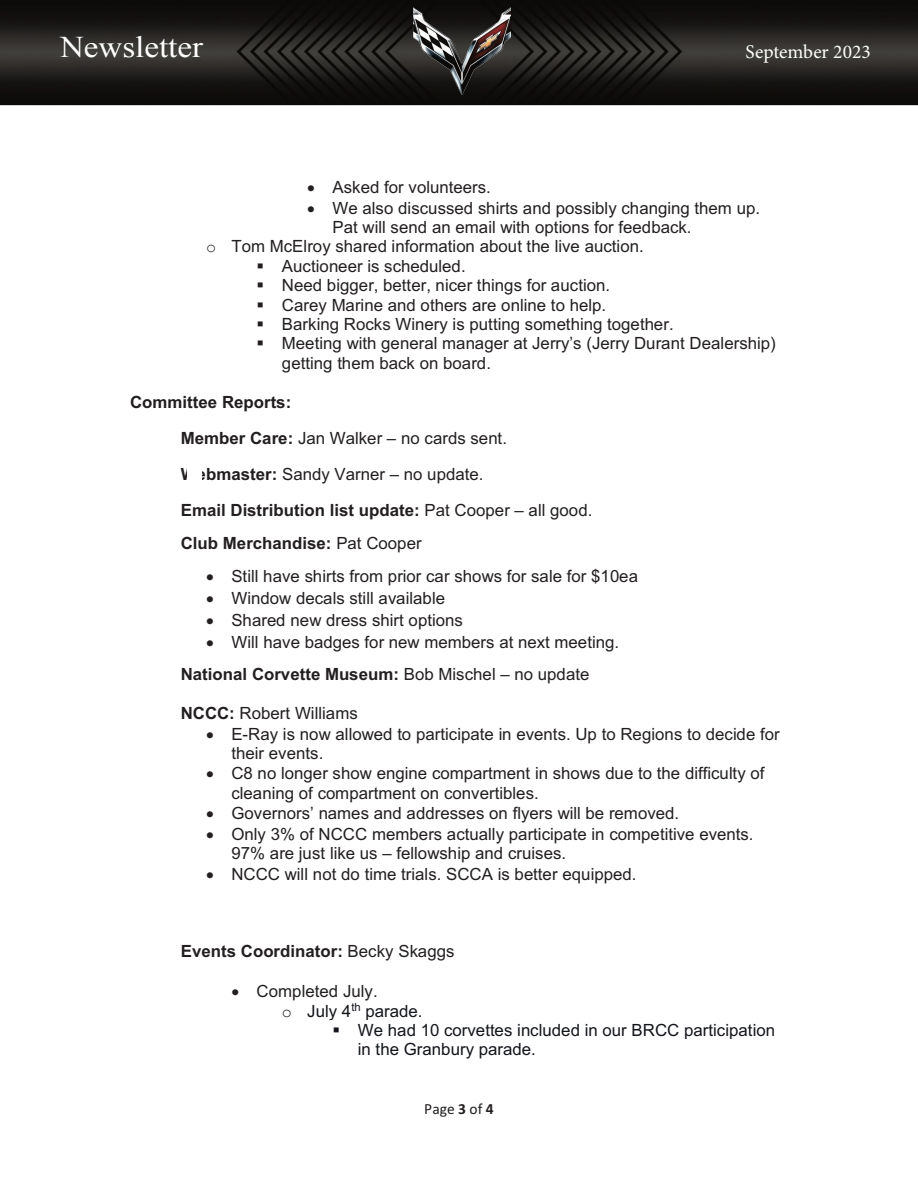
<style>
.page{position:relative;width:918px;height:1188px;background:#fff}
.page>*{position:absolute;margin:0;border:0;box-sizing:border-box;transform-origin:0 0}
.t1{font:30px "Times New Roman";color:#fff;scale:1.1 1}
.t2{font:19.5px "Minion Pro";color:#fff}
.t3{font:16.8px/19.4px "Arial";color:#231f20}
.t4{font:700 16.8px/36.3px "Arial";color:#231f20}
.t5{font:16.8px/19.4px "Arial";color:#12151a}
.t6{font:15.45px "Calibri";color:#231f20}
.s1{font-family:"Courier New"}
.s2{font-weight:400}
.s3{font-weight:700}
.s4{font-family:"Courier New";color:#12151a}
.s5{color:#12151a}
</style>
<div class="page">
<svg style="left:0;top:0;width:918px;height:105px;background:#1f1d1b"></svg>
<h1 class="t1" style="left:60px;top:30px;width:131px">Newsletter</h1>
<p class="t2" style="left:746px;top:39px;width:127px">September 2023</p>
<p class="t3" style="left:307px;top:179px;width:185px">• Asked for volunteers.</p>
<p class="t3" style="left:307px;top:200px;width:454px">• We also discussed shirts and possibly changing them up.</p>
<p class="t3" style="left:333px;top:219px;width:361px">Pat will send an email with options for feedback.</p>
<p class="t3" style="left:206px;top:238px;width:439px"><span class="s1">o</span> Tom McElroy shared information about the live auction.</p>
<p class="t3" style="left:257px;top:258px;width:211px">▪ Auctioneer is scheduled.</p>
<p class="t3" style="left:257px;top:277px;width:355px">▪ Need bigger, better, nicer things for auction.</p>
<p class="t3" style="left:257px;top:297px;width:351px">▪ Carey Marine and others are online to help.</p>
<p class="t3" style="left:257px;top:316px;width:419px">▪ Barking Rocks Winery is putting something together.</p>
<p class="t3" style="left:282px;top:335px;width:495px;text-indent:-25px">▪ Meeting with general manager at Jerry’s (Jerry Durant Dealership) getting them back on board.</p>
<p class="t4" style="left:181px;top:385px;width:413px;text-indent:-51px">Committee Reports:<br>Member Care: <span class="s2">Jan Walker – no cards sent.<br></span>Webmaster: <span class="s2">Sandy Varner – no update.<br></span>Email Distribution list update: <span class="s2">Pat Cooper – all good.</span></p>
<p class="t4" style="left:181px;top:526px;width:242px">Club Merchandise: <span class="s2">Pat Cooper</span></p>
<p class="t3" style="left:206px;top:568px;width:434px">• Still have shirts from prior car shows for sale for $10ea</p>
<p class="t3" style="left:206px;top:590px;width:241px">• Window decals still available</p>
<p class="t3" style="left:206px;top:612px;width:258px">• Shared new dress shirt options</p>
<p class="t3" style="left:181px;top:628px;width:440px;line-height:32.2px;text-indent:25px">• Will have badges for new members at next meeting.<br><span class="s3">National Corvette Museum:</span> Bob Mischel – no update</p>
<p class="t3" style="left:181px;top:705px;width:179px"><span class="s3">NCCC:</span> Robert Williams</p>
<p class="t3" style="left:231px;top:726px;width:550px;text-indent:-25px">• E-Ray is now allowed to participate in events. Up to Regions to decide for their events.</p>
<p class="t3" style="left:231px;top:765px;width:535px;text-indent:-25px">• C8 no longer show engine compartment in shows due to the difficulty of cleaning of compartment on convertibles.</p>
<p class="t3" style="left:206px;top:805px;width:475px">• Governors’ names and addresses on flyers will be removed.</p>
<p class="t3" style="left:231px;top:826px;width:524px;text-indent:-25px">• Only 3% of NCCC members actually participate in competitive events.<br>97% are just like us – fellowship and cruises.</p>
<p class="t3" style="left:206px;top:866px;width:432px">• NCCC will not do time trials. SCCA is better equipped.</p>
<p class="t4" style="left:181px;top:935px;width:275px">Events Coordinator: <span class="s2">Becky Skaggs</span></p>
<p class="t3" style="left:282px;top:983px;width:142px;text-indent:-51px">• Completed July.<br><span class="s4">o</span> <span class="s5">July 4</span><sup>th</sup> <span class="s5">parade.</span></p>
<p class="t5" style="left:358px;top:1022px;width:419px;text-indent:-25px">▪ We had 10 corvettes included in our BRCC participation in the Granbury parade.</p>
<p class="t6" style="left:424px;top:1100px;width:71px">Page <span class="s3">3</span> of <span class="s3">4</span></p>
</div>
